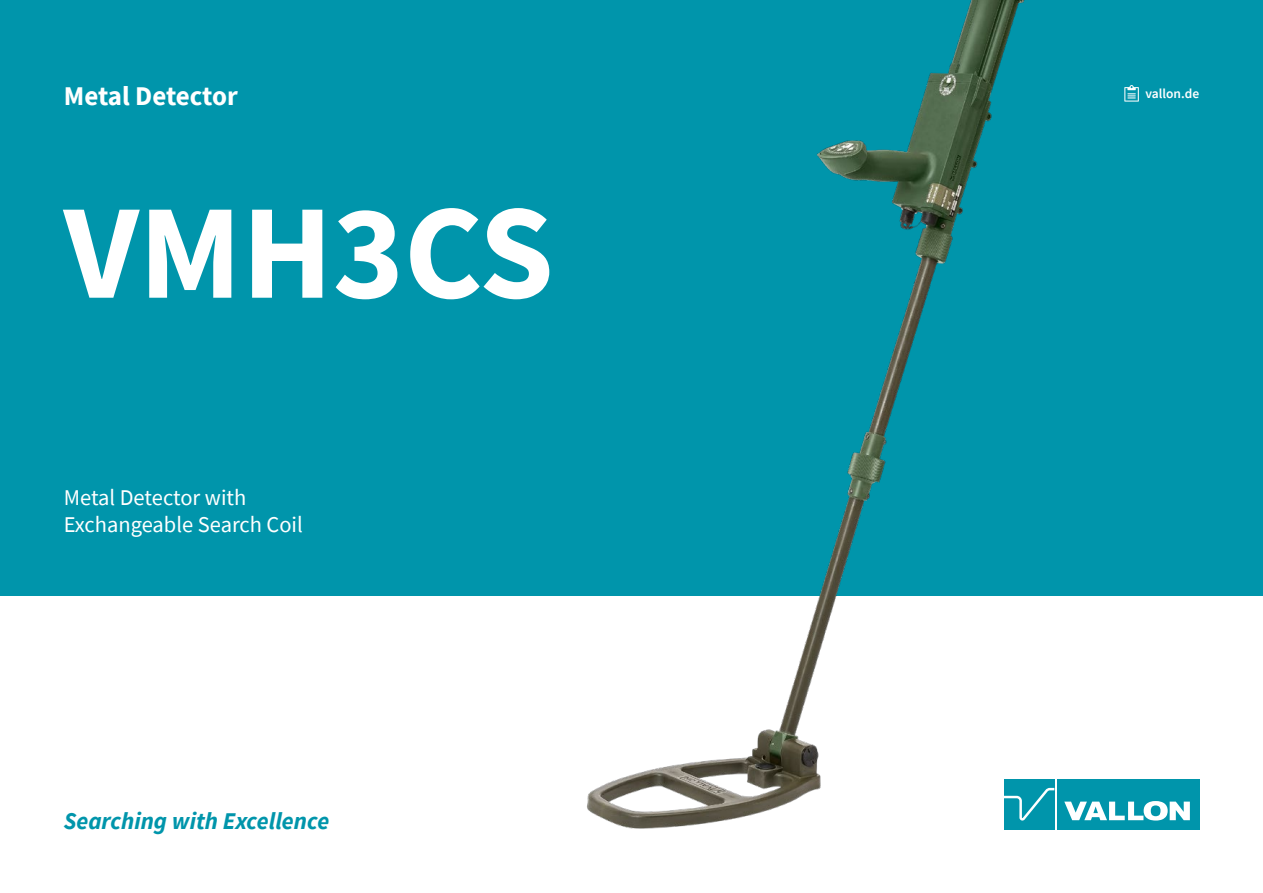
<style>
.page{position:relative;width:1263px;height:893px;background:#fff}
.page>*{position:absolute;margin:0;border:0;box-sizing:border-box;transform-origin:0 0}
.t1{font:700 135px "Source Sans Pro";color:#fff}
.t2{font:700 27px "Source Sans Pro";letter-spacing:-.01em;color:#fff}
.t3{font:italic 700 24px "Source Sans Pro";color:#0095ab}
.t4{font:22.5px/27px "Source Sans Pro";color:#fff}
.t5{font:600 13.5px "Source Sans Pro";color:#fff}
</style>
<div class="page">
<div style="left:1057px;top:779px;width:142px;height:50px;background:#0095ab"></div>
<svg style="left:1064px;top:801px;width:126px;height:19px"></svg>
<div style="left:1004px;top:779px;width:50px;height:50px;background:#0095ab"></div>
<svg style="left:1041px;top:788px;width:13px;height:12px"></svg>
<div style="left:0;top:0;width:1263px;height:595px;background:#0095ab"></div>
<svg style="left:1124px;top:85px;width:15px;height:17px"></svg>
<img style="left:582px;top:0;width:459px;height:830px">
<p class="t2" style="left:64px;top:78px;width:176px">Metal Detector</p>
<h1 class="t1" style="left:64px;top:161px;width:492px">VMH3CS</h1>
<p class="t4" style="left:64px;top:483px;width:241px">Metal Detector with<br>Exchangeable Search Coil</p>
<p class="t3" style="left:64px;top:805px;width:267px">Searching with Excellence</p>
<p class="t5" style="left:1145px;top:85px;width:55px">vallon.de</p>
</div>
